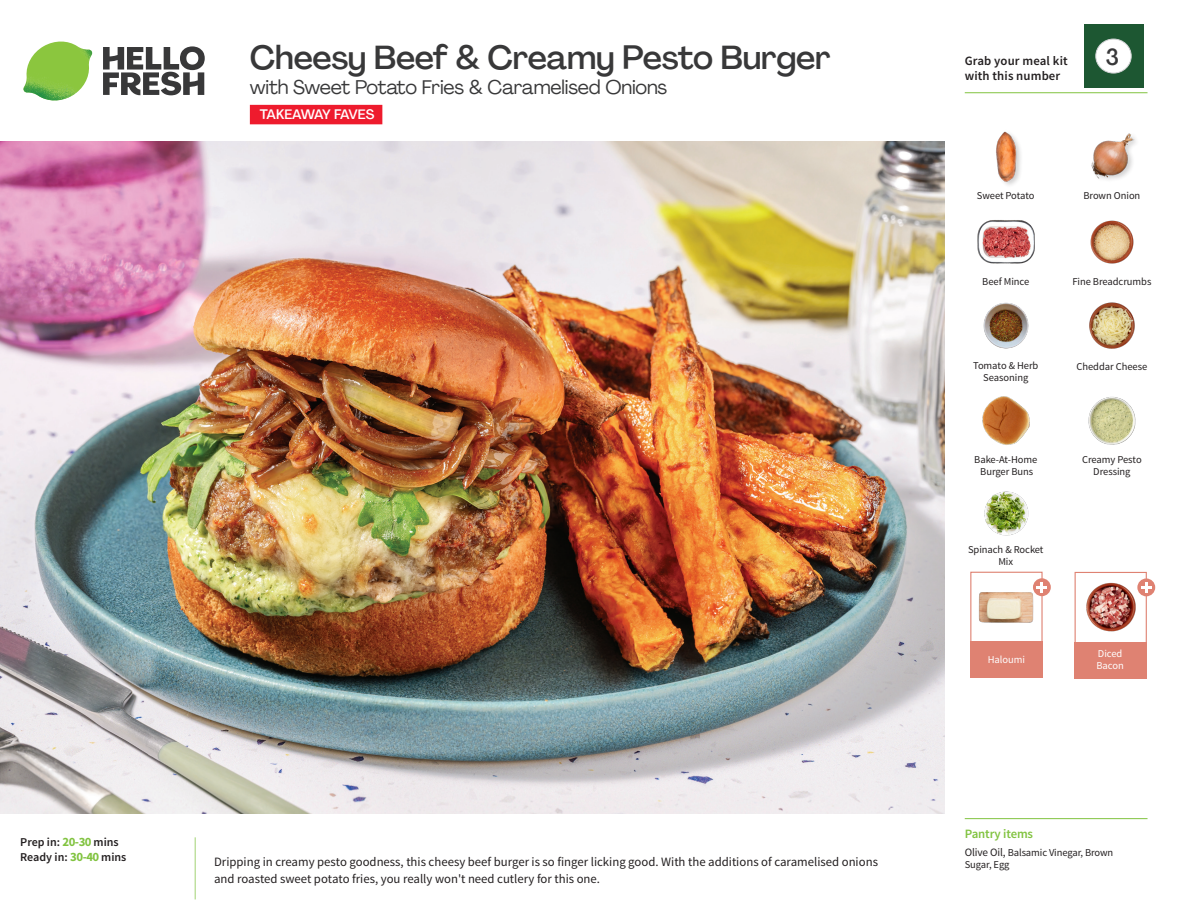
<style>
.page{position:relative;width:1188px;height:918px;background:#fff}
.page>*{position:absolute;margin:0;border:0;box-sizing:border-box;transform-origin:0 0}
._15_Titel_UK{font:500 33px "Agrandir";letter-spacing:-.01em;color:#383839}
._002_Label_Nr{font:500 22.8px "Agrandir";color:#383839;scale:.94 1}
._15_Titel_UK-2{font:19.5px "Agrandir";letter-spacing:-.01em;color:#383839}
.t1{font:500 13.5px "Agrandir";letter-spacing:-.075em;color:#fff}
.Step_6_Text_AU{font:12.75px/16.5px "Source Sans Pro";color:#231f20}
.t2{font:600 12.75px/15px "Source Sans Pro";letter-spacing:.01em;color:#231f20}
._04_Headers_Front{font:600 12.75px "Source Sans Pro";letter-spacing:-.01em;color:#81c340}
._04_Intro{font:600 12px "Source Sans Pro";color:#231f20}
._18_FRONT_ingredients{font:10.5px/12px "Source Sans Pro";letter-spacing:-.005em;color:#231f20;text-align:center}
._05_Pantry{font:10.5px/12px "Source Sans Pro";letter-spacing:-.01em;color:#231f20}
._18_FRONT_ingredients-2{font:10.5px/12px "Source Sans Pro";letter-spacing:-.005em;color:#fff}
.s1{font-weight:700;font-size:12.75px;color:#81c340}
.s2{font-size:11.25px}
</style>
<div class="page">
<svg style="left:103px;top:46px;width:102px;height:49px"></svg>
<img style="left:23px;top:42px;width:69px;height:59px">
<img style="left:0;top:142px;width:945px;height:672px">
<div style="left:970px;top:572px;width:73px;height:72px;border:1px solid #df8272"></div>
<div style="left:970px;top:642px;width:73px;height:36px;background:#df8272"></div>
<div style="left:1075px;top:642px;width:72px;height:37px;background:#df8272"></div>
<img style="left:978px;top:583px;width:56px;height:40px">
<div style="left:1075px;top:572px;width:72px;height:72px;border:1px solid #df8272"></div>
<img style="left:1086px;top:582px;width:54px;height:50px">
<div style="left:1137px;top:578px;width:18px;height:18px;background:#df8272;border-radius:50%"></div>
<svg style="left:1141px;top:582px;width:11px;height:11px"></svg>
<img style="left:1089px;top:302px;width:46px;height:47px">
<img style="left:1088px;top:396px;width:48px;height:49px">
<img style="left:982px;top:396px;width:48px;height:49px">
<img style="left:984px;top:491px;width:45px;height:45px">
<img style="left:983px;top:302px;width:46px;height:47px">
<img style="left:977px;top:220px;width:57px;height:44px">
<img style="left:1090px;top:220px;width:44px;height:44px">
<img style="left:996px;top:131px;width:25px;height:54px">
<img style="left:1091px;top:133px;width:45px;height:47px">
<hr style="left:965px;top:818px;width:183px;height:1px;background:#81c340">
<hr style="left:965px;top:92px;width:183px;height:1px;background:#81c340">
<div style="left:1084px;top:24px;width:59px;height:64px;background:#1d5732"></div>
<div style="left:1096px;top:39px;width:35px;height:34px;background:#fff;border-radius:50%"></div>
<div style="left:1096px;top:39px;width:35px;height:34px;border:1px solid #d1d2d4;border-radius:50%"></div>
<svg style="left:382px;top:107px;width:1px;height:14px"></svg>
<div style="left:250px;top:105px;width:132px;height:19px;background:#ee1b2d"></div>
<div style="left:1033px;top:578px;width:18px;height:18px;background:#df8272;border-radius:50%"></div>
<svg style="left:1037px;top:582px;width:10px;height:11px"></svg>
<p class="_04_Intro" style="left:20px;top:835px;width:100px">Prep in: <span class="s1">20-30</span> mins</p>
<p class="_04_Intro" style="left:20px;top:850px;width:108px">Ready in: <span class="s1">30-40</span> mins</p>
<p class="_15_Titel_UK" style="left:250px;top:37px;width:582px">Cheesy Beef &amp; Creamy Pesto Burger</p>
<p class="_15_Titel_UK-2" style="left:250px;top:75px;width:419px">with Sweet Potato Fries &amp; Caramelised Onions</p>
<p class="t1" style="left:260px;top:106px;width:116px">TAKEAWAY FAVES</p>
<p class="Step_6_Text_AU" style="left:214px;top:854px;width:665px">Dripping in creamy pesto goodness, this cheesy beef burger is so finger licking good. With the additions of caramelised onions and roasted sweet potato fries, you really won't need cutlery for this one.</p>
<p class="t2" style="left:965px;top:53px;width:104px">Grab your meal kit with this number</p>
<p class="_002_Label_Nr" style="left:1106px;top:43px;width:15px">3</p>
<p class="_18_FRONT_ingredients" style="left:977px;top:189px;width:59px">Sweet Potato</p>
<p class="_18_FRONT_ingredients" style="left:1083px;top:189px;width:58px">Brown Onion</p>
<p class="_18_FRONT_ingredients" style="left:982px;top:276px;width:48px">Beef Mince</p>
<p class="_18_FRONT_ingredients" style="left:1072px;top:276px;width:81px">Fine Breadcrumbs</p>
<p class="_18_FRONT_ingredients" style="left:973px;top:359px;width:67px">Tomato &amp; Herb</p>
<p class="_18_FRONT_ingredients" style="left:1077px;top:360px;width:72px">Cheddar Cheese</p>
<p class="_18_FRONT_ingredients" style="left:983px;top:371px;width:47px">Seasoning</p>
<p class="_18_FRONT_ingredients" style="left:974px;top:454px;width:65px">Bake-At-Home<br>Burger Buns</p>
<p class="_18_FRONT_ingredients" style="left:968px;top:543px;width:77px">Spinach &amp; Rocket<br>Mix</p>
<p class="_18_FRONT_ingredients" style="left:1082px;top:454px;width:61px">Creamy Pesto<br>Dressing</p>
<p class="_18_FRONT_ingredients-2" style="left:988px;top:654px;width:39px">Haloumi</p>
<p class="_18_FRONT_ingredients-2" style="left:1096px;top:647px;width:29px">Diced<br>Bacon</p>
<p class="_04_Headers_Front" style="left:965px;top:826px;width:70px">Pantry items</p>
<p class="_05_Pantry" style="left:965px;top:847px;width:150px"><span class="s2">Olive Oil,</span> Balsamic Vinegar, Brown<br>Sugar, Egg</p>
</div>
